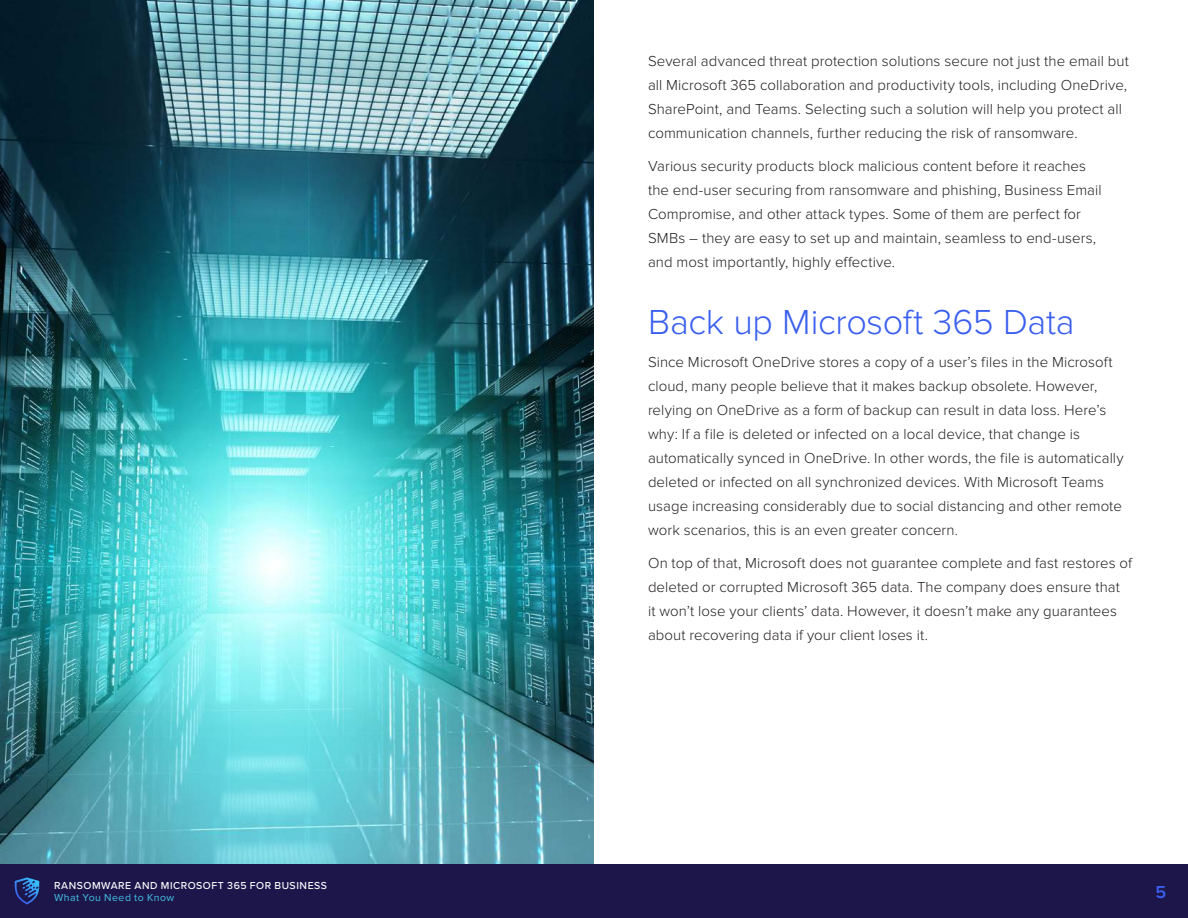
<style>
.page{position:relative;width:1188px;height:918px;background:#fff}
.page>*{position:absolute;margin:0;border:0;box-sizing:border-box;transform-origin:0 0}
.Subhead_1{font:300 36px "Proxima Nova";letter-spacing:-.01em;color:#3a5fee}
.t1{font:600 18px "Proxima Nova";color:#3a5fee}
.t2{font:300 15px/24px "Proxima Nova";letter-spacing:.005em;color:#231f20}
.t3{font:500 10.5px "Proxima Nova";letter-spacing:.05em;color:#fff}
.t4{font:10.5px "Proxima Nova";letter-spacing:.045em;color:#44c2e3}
</style>
<div class="page">
<div style="left:0;top:864px;width:1188px;height:54px;background:#1c164b"></div>
<svg style="left:14px;top:878px;width:26px;height:26px"></svg>
<img style="left:0;top:0;width:594px;height:864px">
<p class="t2" style="left:648px;top:49px;width:482px">Several advanced threat protection solutions secure not just the email but all Microsoft 365 collaboration and productivity tools, including OneDrive, SharePoint, and Teams. Selecting such a solution will help you protect all communication channels, further reducing the risk of ransomware.</p>
<p class="t2" style="left:648px;top:154px;width:455px">Various security products block malicious content before it reaches the end-user securing from ransomware and phishing, Business Email Compromise, and other attack types. Some of them are perfect for SMBs – they are easy to set up and maintain, seamless to end-users, and most importantly, highly effective.</p>
<p class="Subhead_1" style="left:648px;top:301px;width:428px">Back up Microsoft 365 Data</p>
<p class="t2" style="left:648px;top:350px;width:477px">Since Microsoft OneDrive stores a copy of a user’s files in the Microsoft cloud, many people believe that it makes backup obsolete. However, relying on OneDrive as a form of backup can result in data loss. Here’s why: If a file is deleted or infected on a local device, that change is automatically synced in OneDrive. In other words, the file is automatically deleted or infected on all synchronized devices. With Microsoft Teams usage increasing considerably due to social distancing and other remote work scenarios, this is an even greater concern.</p>
<p class="t2" style="left:648px;top:551px;width:486px">On top of that, Microsoft does not guarantee complete and fast restores of deleted or corrupted Microsoft 365 data. The company does ensure that<br>it won’t lose your clients’ data. However, it doesn’t make any guarantees about recovering data if your client loses it.</p>
<p class="t3" style="left:54px;top:878px;width:275px">RANSOMWARE AND MICROSOFT 365 FOR BUSINESS</p>
<p class="t4" style="left:54px;top:890px;width:122px">What You Need to Know</p>
<p class="t1" style="left:1156px;top:882px;width:12px">5</p>
</div>
